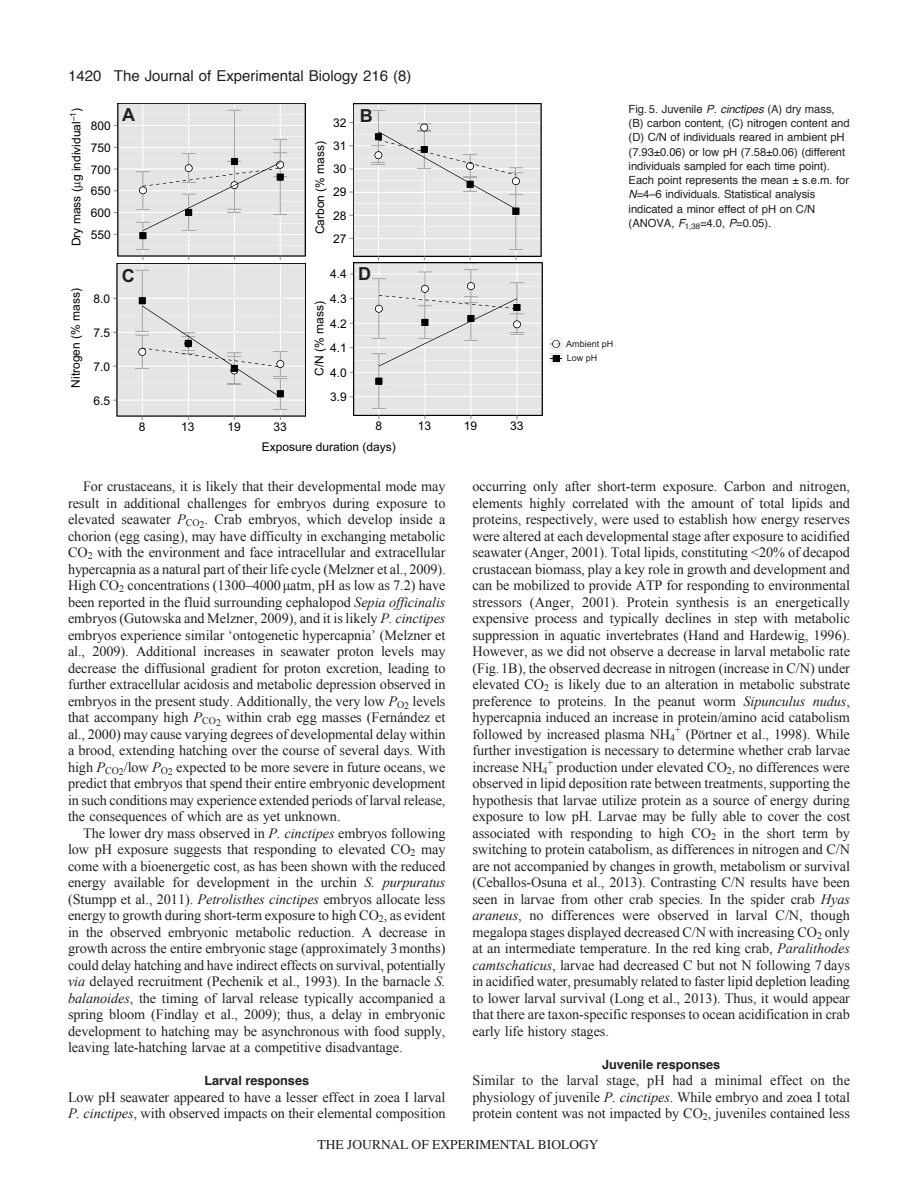
<style>
.page{position:relative;width:918px;height:1188px;background:#fff}
.page>*{position:absolute;margin:0;border:0;box-sizing:border-box;transform-origin:0 0}
.t1{font:700 18px "Arial";color:#202020}
.t2{font:15px "Helvetica";color:#231f20}
.t3{font:14.25px/16.5px "Times New Roman";letter-spacing:-.005em;color:#231f20;text-align:justify}
.t4{font:13.5px "Times";color:#231f20}
.t5{font:700 12.75px "Helvetica";color:#231f20}
.t6{font:12px/20.1px "Arial";color:#000}
.t7{font:11.25px/14.2px "Helvetica";letter-spacing:-.005em;color:#231f20}
.t8{font:9px/14.4px "Arial";color:#202020}
.s1{font-style:italic}
</style>
<div class="page">
<svg style="left:113px;top:103px;width:450px;height:317px"></svg>
<p class="t2" style="left:68px;top:69px;width:35px">1420</p>
<p class="t2" style="left:114px;top:69px;width:299px">The Journal of Experimental Biology 216 (8)</p>
<p class="t6" style="left:68px;top:246px;width:140px;rotate:-90deg">Dry mass ( g individual<sup>–1</sup>)</p>
<p class="t6" style="left:91px;top:117px;width:22px">800</p>
<p class="t6" style="left:72px;top:170px;width:33px;rotate:-90deg">gind 1</p>
<p class="t6" style="left:91px;top:139px;width:22px">750</p>
<p class="t6" style="left:91px;top:160px;width:22px">700</p>
<p class="t6" style="left:91px;top:182px;width:22px">650</p>
<p class="t6" style="left:91px;top:204px;width:22px">600</p>
<p class="t6" style="left:91px;top:226px;width:22px">550</p>
<p class="t1" style="left:122px;top:104px;width:14px">A</p>
<p class="t1" style="left:360px;top:106px;width:14px">B</p>
<p class="t6" style="left:333px;top:114px;width:15px">32</p>
<p class="t6" style="left:311px;top:234px;width:95px;rotate:-90deg">Carbon (% mass)</p>
<p class="t6" style="left:333px;top:137px;width:15px">31</p>
<p class="t6" style="left:333px;top:160px;width:15px">30</p>
<p class="t6" style="left:333px;top:183px;width:15px">29</p>
<p class="t6" style="left:333px;top:207px;width:15px">28</p>
<p class="t6" style="left:333px;top:230px;width:15px">27</p>
<p class="t1" style="left:122px;top:265px;width:14px">C</p>
<p class="t1" style="left:358px;top:264px;width:14px">D</p>
<p class="t6" style="left:330px;top:265px;width:18px">4.4</p>
<p class="t6" style="left:67px;top:388px;width:101px;rotate:-90deg">Nitrogen (% mass)</p>
<p class="t6" style="left:94px;top:290px;width:18px">8.0</p>
<p class="t6" style="left:94px;top:324px;width:18px">7.5</p>
<p class="t6" style="left:94px;top:358px;width:18px">7.0</p>
<p class="t6" style="left:330px;top:290px;width:18px">4.3</p>
<p class="t6" style="left:310px;top:376px;width:76px;rotate:-90deg">C/N (% mass)</p>
<p class="t6" style="left:330px;top:315px;width:18px">4.2</p>
<p class="t6" style="left:330px;top:339px;width:18px">4.1</p>
<p class="t6" style="left:330px;top:364px;width:18px">4.0</p>
<p class="t6" style="left:94px;top:392px;width:18px">6.5</p>
<p class="t6" style="left:330px;top:388px;width:18px">3.9</p>
<p class="t6" style="left:375px;top:417px;width:8px">8</p>
<p class="t6" style="left:418px;top:417px;width:15px">13</p>
<p class="t6" style="left:464px;top:417px;width:15px">19</p>
<p class="t6" style="left:510px;top:417px;width:15px">33</p>
<p class="t6" style="left:139px;top:418px;width:8px">8</p>
<p class="t6" style="left:181px;top:418px;width:15px">13</p>
<p class="t6" style="left:227px;top:418px;width:15px">19</p>
<p class="t6" style="left:262px;top:418px;width:136px;text-indent:12px">33<br>Exposure duration (days)</p>
<p class="t7" style="left:629px;top:103px;width:223px">Fig. 5. Juvenile <span class="s1">P</span>. <span class="s1">cinctipes</span> (A) dry mass, (B) carbon content, (C) nitrogen content and (D) C/N of individuals reared in ambient pH (7.93±0.06) or low pH (7.58±0.06) (different individuals sampled for each time point).<br>Each point represents the mean ± s.e.m. for <span class="s1">N</span>=4–6 individuals. Statistical analysis indicated a minor effect of pH on C/N (ANOVA, <span class="s1">F</span><sub>1,38</sub>=4.0, <span class="s1">P</span>=0.05).</p>
<p class="t8" style="left:566px;top:337px;width:49px">Ambient pH<br>Low pH</p>
<p class="t3" style="left:68px;top:478px;width:379px;text-indent:15px">For crustaceans, it is likely that their developmental mode may result in additional challenges for embryos during exposure to elevated seawater <span class="s1">P</span><sub>CO2</sub>. Crab embryos, which develop inside a chorion (egg casing), may have difficulty in exchanging metabolic CO<sub>2</sub> with the environment and face intracellular and extracellular hypercapnia as a natural part of their life cycle (Melzner et al., 2009).<br>High CO<sub>2</sub> concentrations (1300–4000μatm, pH as low as 7.2) have been reported in the fluid surrounding cephalopod <span class="s1">Sepia officinalis </span>embryos (Gutowska and Melzner, 2009), and it is likely <span class="s1">P. cinctipes </span>embryos experience similar ‘ontogenetic hypercapnia’ (Melzner et al., 2009). Additional increases in seawater proton levels may decrease the diffusional gradient for proton excretion, leading to further extracellular acidosis and metabolic depression observed in embryos in the present study. Additionally, the very low <span class="s1">P</span><sub>O2</sub> levels that accompany high <span class="s1">P</span><sub>CO2</sub> within crab egg masses (Fernández et al., 2000) may cause varying degrees of developmental delay within a brood, extending hatching over the course of several days. With high <span class="s1">P</span><sub>CO2</sub>/low <span class="s1">P</span><sub>O2</sub> expected to be more severe in future oceans, we predict that embryos that spend their entire embryonic development in such conditions may experience extended periods of larval release, the consequences of which are as yet unknown.</p>
<p class="t3" style="left:68px;top:825px;width:379px;text-indent:15px">The lower dry mass observed in <span class="s1">P. cinctipes</span> embryos following low pH exposure suggests that responding to elevated CO<sub>2</sub> may come with a bioenergetic cost, as has been shown with the reduced energy available for development in the urchin <span class="s1">S. purpuratus </span>(Stumpp et al., 2011). <span class="s1">Petrolisthes cinctipes</span> embryos allocate less energy to growth during short-term exposure to high CO<sub>2</sub>, as evident in the observed embryonic metabolic reduction. A decrease in growth across the entire embryonic stage (approximately 3months) could delay hatching and have indirect effects on survival, potentially <span class="s1">via</span> delayed recruitment (Pechenik et al., 1993). In the barnacle <span class="s1">S. balanoides</span>, the timing of larval release typically accompanied a spring bloom (Findlay et al., 2009); thus, a delay in embryonic development to hatching may be asynchronous with food supply, leaving late-hatching larvae at a competitive disadvantage.</p>
<p class="t5" style="left:204px;top:1075px;width:106px">Larval responses</p>
<p class="t3" style="left:68px;top:1089px;width:379px">Low pH seawater appeared to have a lesser effect in zoea I larval<br><span class="s1">P. cinctipes</span>, with observed impacts on their elemental composition</p>
<p class="t3" style="left:472px;top:478px;width:379px">occurring only after short-term exposure. Carbon and nitrogen, elements highly correlated with the amount of total lipids and proteins, respectively, were used to establish how energy reserves were altered at each developmental stage after exposure to acidified seawater (Anger, 2001). Total lipids, constituting &lt;20% of decapod crustacean biomass, play a key role in growth and development and can be mobilized to provide ATP for responding to environmental stressors (Anger, 2001). Protein synthesis is an energetically expensive process and typically declines in step with metabolic suppression in aquatic invertebrates (Hand and Hardewig, 1996).<br>However, as we did not observe a decrease in larval metabolic rate (Fig.1B), the observed decrease in nitrogen (increase in C/N) under elevated CO<sub>2</sub> is likely due to an alteration in metabolic substrate preference to proteins. In the peanut worm <span class="s1">Sipunculus nudus</span>, hypercapnia induced an increase in protein/amino acid catabolism followed by increased plasma NH<sub>4</sub><sup>+</sup> (Pörtner et al., 1998). While further investigation is necessary to determine whether crab larvae increase NH<sub>4</sub><sup>+</sup> production under elevated CO<sub>2</sub>, no differences were observed in lipid deposition rate between treatments, supporting the hypothesis that larvae utilize protein as a source of energy during exposure to low pH. Larvae may be fully able to cover the cost associated with responding to high CO<sub>2</sub> in the short term by switching to protein catabolism, as differences in nitrogen and C/N are not accompanied by changes in growth, metabolism or survival (Ceballos-Osuna et al., 2013). Contrasting C/N results have been seen in larvae from other crab species. In the spider crab <span class="s1">Hyas araneus</span>, no differences were observed in larval C/N, though megalopa stages displayed decreased C/N with increasing CO<sub>2</sub> only at an intermediate temperature. In the red king crab, <span class="s1">Paralithodes camtschaticus</span>, larvae had decreased C but not N following 7 days in acidified water, presumably related to faster lipid depletion leading to lower larval survival (Long et al., 2013). Thus, it would appear that there are taxon-specific responses to ocean acidification in crab early life history stages.</p>
<p class="t5" style="left:602px;top:1059px;width:120px">Juvenile responses</p>
<p class="t3" style="left:472px;top:1072px;width:379px">Similar to the larval stage, pH had a minimal effect on the physiology of juvenile <span class="s1">P. cinctipes</span>. While embryo and zoea I total protein content was not impacted by CO<sub>2</sub>, juveniles contained less</p>
<p class="t4" style="left:318px;top:1137px;width:282px">THE JOURNAL OF EXPERIMENTAL BIOLOGY</p>
</div>
